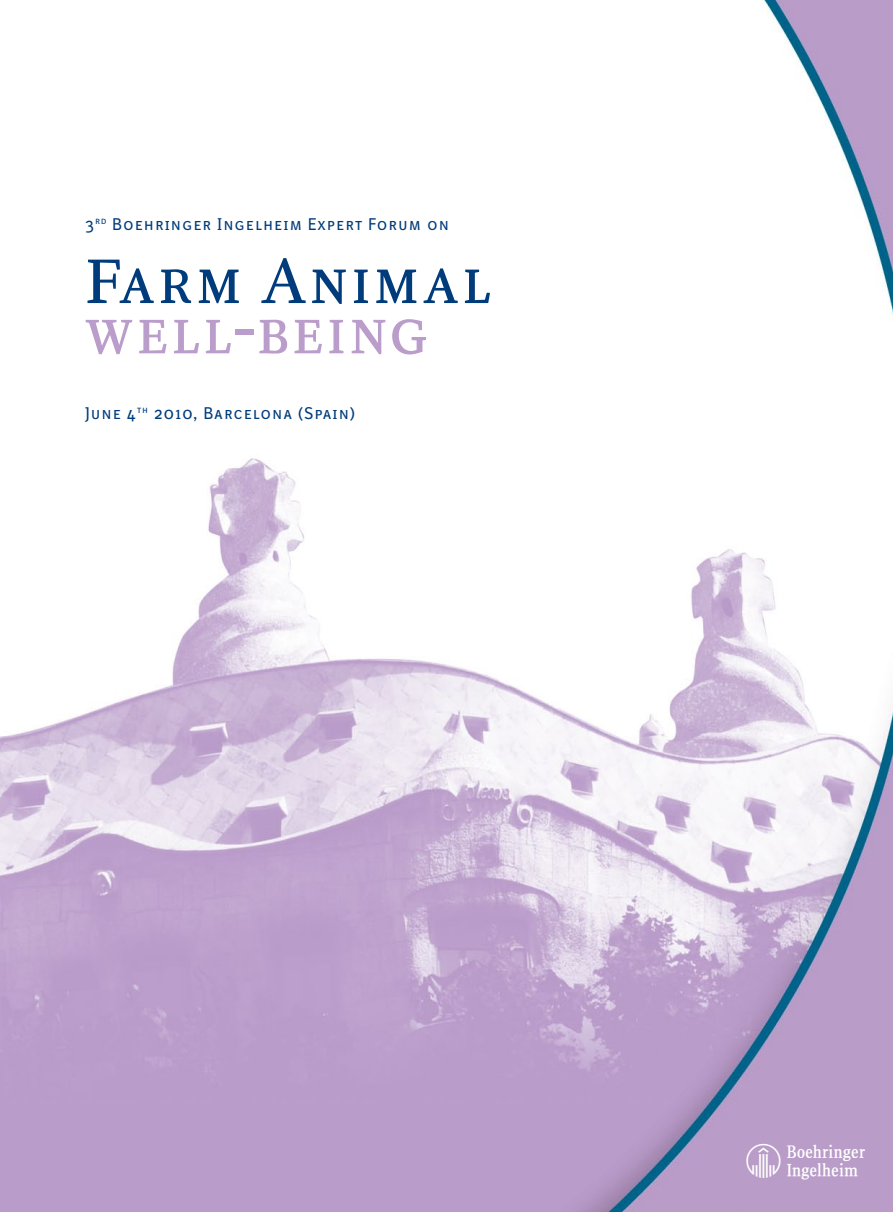
<style>
.page{position:relative;width:893px;height:1212px;background:#fff}
.page>*{position:absolute;margin:0;border:0;box-sizing:border-box;transform-origin:0 0}
.t1{font:61.5px "BI Antiqua II Ml Caps";letter-spacing:.035em;color:#003c7c}
.t2{font:61.5px "BI Antiqua II Ml Caps";letter-spacing:.015em;color:#ba9dca}
.t3{font:36px "BI Logo";color:#fff}
.t4{font:16.5px "BI Sans Caps NEXT";letter-spacing:.06em;color:#003c7c}
</style>
<div class="page">
<img style="left:0;top:0;width:893px;height:1212px">
<p class="t4" style="left:85px;top:214px;width:365px">3<sup>rd</sup> Boehringer Ingelheim Expert Forum on</p>
<h1 class="t1" style="left:85px;top:245px;width:409px">Farm Animal</h1>
<h1 class="t2" style="left:85px;top:295px;width:345px">well-being</h1>
<p class="t4" style="left:85px;top:403px;width:272px">June 4<sup>th</sup> 2010, Barcelona (Spain)</p>
<h2 class="t3" style="left:746px;top:1144px;width:120px">ABCD</h2>
</div>
